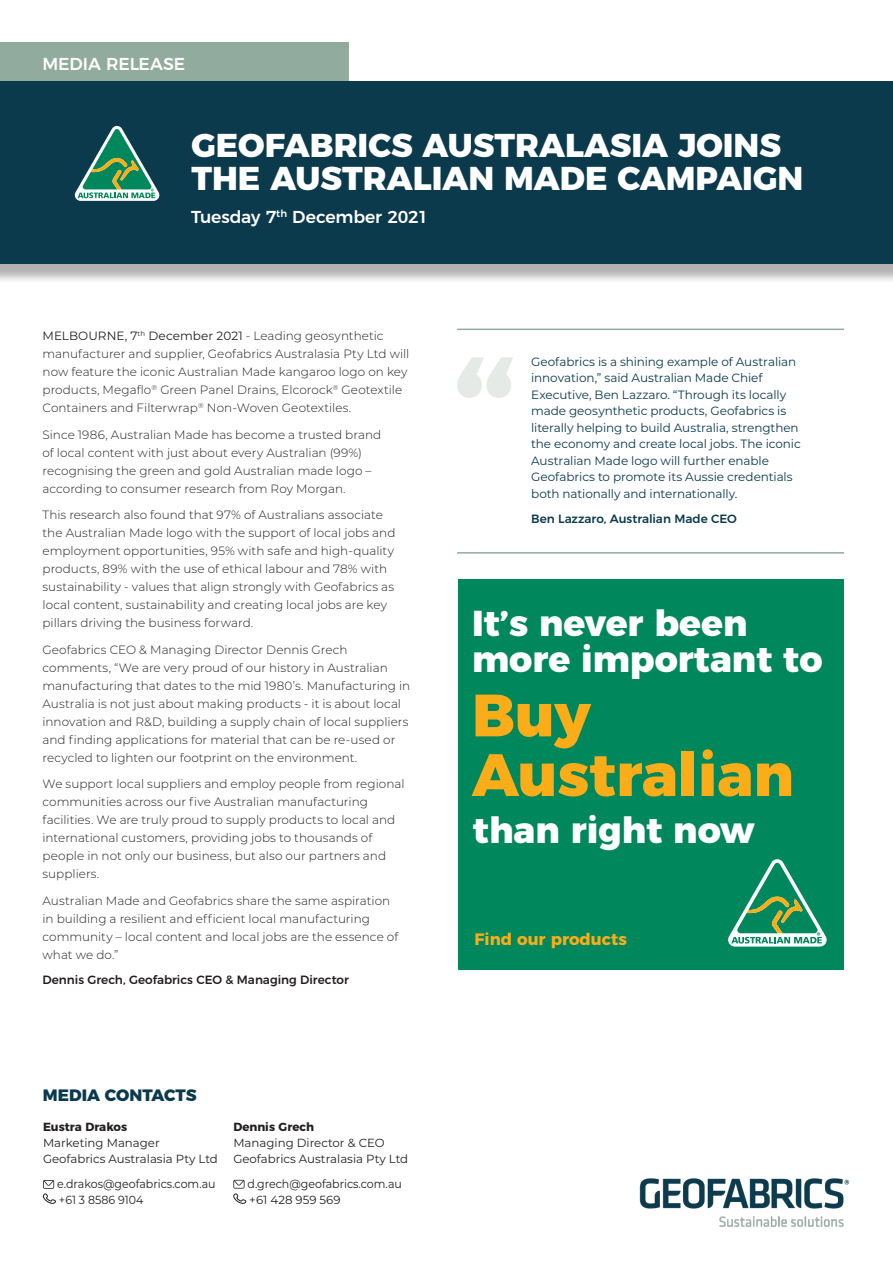
<style>
.page{position:relative;width:893px;height:1263px;background:#fff}
.page>*{position:absolute;margin:0;border:0;box-sizing:border-box;transform-origin:0 0}
.Footnotes_-_tech_she{font:800 59.55px/59.6px "Montserrat";color:#faad19}
.Footnotes_-_tech_she-2{font:800 36px/36px "Montserrat";color:#fff}
.Header_-_tech_sheet{font:800 33px/33px "Montserrat";color:#fff}
.Subhead_2_-_tech_she{font:500 17.25px "Montserrat";letter-spacing:-.005em;color:#fff}
.Footnotes_-_tech_she-3{font:700 16.5px "Montserrat";color:#faad19}
.Table_Header_-_tech{font:800 16.5px "Montserrat";color:#0b3a4d}
.Intro_Text_-_tech_sh{font:300 12px/18px "Montserrat";letter-spacing:.005em;color:#231f20}
.Case_Study_Body_Text{font:12px/16.5px "Montserrat";letter-spacing:-.005em;color:#0b3a4d}
.Case_Study_Body_Text-2{font:500 12px "Montserrat";color:#231f20}
.Case_Study_Body_Text-3{font:500 12px "Montserrat";letter-spacing:-.005em;color:#0b3a4d}
.Details{font:11.7px/16.2px "Montserrat";color:#231f20}
.Details-2{font:11.7px/16.2px "Montserrat";color:#231f20;scale:.94 1}
.s1{font-weight:400}
.s2{font-weight:700}
</style>
<div class="page">
<div style="left:0;top:43px;width:349px;height:38px;background:#91ab9f"></div>
<svg style="left:43px;top:1180px;width:13px;height:24px"></svg>
<svg style="left:233px;top:1180px;width:14px;height:24px"></svg>
<svg style="left:457px;top:357px;width:56px;height:41px"></svg>
<hr style="left:457px;top:329px;width:387px;height:1px;background:#91ab9f">
<hr style="left:457px;top:552px;width:387px;height:2px;background:#91ab9f">
<div style="left:0;top:85px;width:893px;height:200px;background:#231f20;opacity:.35"></div>
<div style="left:0;top:81px;width:893px;height:183px;background:#0b3a4d"></div>
<svg style="left:75px;top:126px;width:84px;height:75px"></svg>
<img style="left:640px;top:1178px;width:209px;height:49px">
<div style="left:458px;top:579px;width:385px;height:390px;background:#00875c"></div>
<svg style="left:728px;top:859px;width:99px;height:87px"></svg>
<p class="Subhead_2_-_tech_she" style="left:43px;top:50px;width:144px">MEDIA RELEASE</p>
<p class="Header_-_tech_sheet" style="left:191px;top:126px;width:613px">GEOFABRICS AUSTRALASIA JOINS<br>THE AUSTRALIAN MADE CAMPAIGN</p>
<p class="Subhead_2_-_tech_she" style="left:191px;top:203px;width:239px">Tuesday 7<sup>th</sup> December 2021</p>
<p class="Intro_Text_-_tech_sh" style="left:43px;top:327px;width:368px"><span class="s1">MELBOURNE, 7</span><sup>th</sup> <span class="s1">December 2021</span> - Leading geosynthetic manufacturer and supplier, Geofabrics Australasia Pty Ltd will now feature the iconic Australian Made kangaroo logo on key products, Megaflo<sup>®</sup> Green Panel Drains, Elcorock<sup>®</sup> Geotextile Containers and Filterwrap<sup>®</sup> Non-Woven Geotextiles.</p>
<p class="Intro_Text_-_tech_sh" style="left:43px;top:425px;width:340px">Since 1986, Australian Made has become a trusted brand of local content with just about every Australian (99%) recognising the green and gold Australian made logo – according to consumer research from Roy Morgan.</p>
<p class="Intro_Text_-_tech_sh" style="left:43px;top:506px;width:354px">This research also found that 97% of Australians associate the Australian Made logo with the support of local jobs and employment opportunities, 95% with safe and high-quality products, 89% with the use of ethical labour and 78% with sustainability - values that align strongly with Geofabrics as local content, sustainability and creating local jobs are key pillars driving the business forward.</p>
<p class="Intro_Text_-_tech_sh" style="left:43px;top:640px;width:369px">Geofabrics CEO &amp; Managing Director Dennis Grech comments, “We are very proud of our history in Australian manufacturing that dates to the mid 1980’s. Manufacturing in Australia is not just about making products - it is about local innovation and R&amp;D, building a supply chain of local suppliers and finding applications for material that can be re-used or recycled to lighten our footprint on the environment.</p>
<p class="Intro_Text_-_tech_sh" style="left:43px;top:775px;width:363px">We support local suppliers and employ people from regional communities across our five Australian manufacturing facilities. We are truly proud to supply products to local and international customers, providing jobs to thousands of people in not only our business, but also our partners and suppliers.</p>
<p class="Intro_Text_-_tech_sh" style="left:43px;top:891px;width:357px">Australian Made and Geofabrics share the same aspiration in building a resilient and efficient local manufacturing community – local content and local jobs are the essence of what we do.”</p>
<p class="Case_Study_Body_Text-2" style="left:43px;top:970px;width:308px">Dennis Grech, Geofabrics CEO &amp; Managing Director</p>
<p class="Table_Header_-_tech" style="left:43px;top:1082px;width:155px">MEDIA CONTACTS</p>
<p class="Details" style="left:43px;top:1118px;width:176px"><span class="s2">Eustra Drakos<br></span>Marketing Manager<br>Geofabrics Australasia Pty Ltd</p>
<p class="Details-2" style="left:57px;top:1175px;width:170px">e.drakos@geofabrics.com.au +61 3 8586 9104</p>
<p class="Details" style="left:233px;top:1118px;width:176px"><span class="s2">Dennis Grech<br></span>Managing Director &amp; CEO<br>Geofabrics Australasia Pty Ltd</p>
<p class="Details-2" style="left:248px;top:1175px;width:166px">d.grech@geofabrics.com.au +61 428 959 569</p>
<p class="Case_Study_Body_Text" style="left:531px;top:353px;width:271px">Geofabrics is a shining example of Australian innovation,” said Australian Made Chief Executive, Ben Lazzaro. “Through its locally made geosynthetic products, Geofabrics is literally helping to build Australia, strengthen the economy and create local jobs. The iconic Australian Made logo will further enable Geofabrics to promote its Aussie credentials both nationally and internationally.</p>
<p class="Case_Study_Body_Text-3" style="left:531px;top:509px;width:207px">Ben Lazzaro, Australian Made CEO</p>
<p class="Footnotes_-_tech_she-2" style="left:472px;top:602px;width:352px">It’s never been more important to</p>
<p class="Footnotes_-_tech_she" style="left:472px;top:681px;width:323px">Buy<br>Australian</p>
<p class="Footnotes_-_tech_she-2" style="left:473px;top:809px;width:283px">than right now</p>
<p class="Footnotes_-_tech_she-3" style="left:475px;top:925px;width:154px">Find our products</p>
</div>
